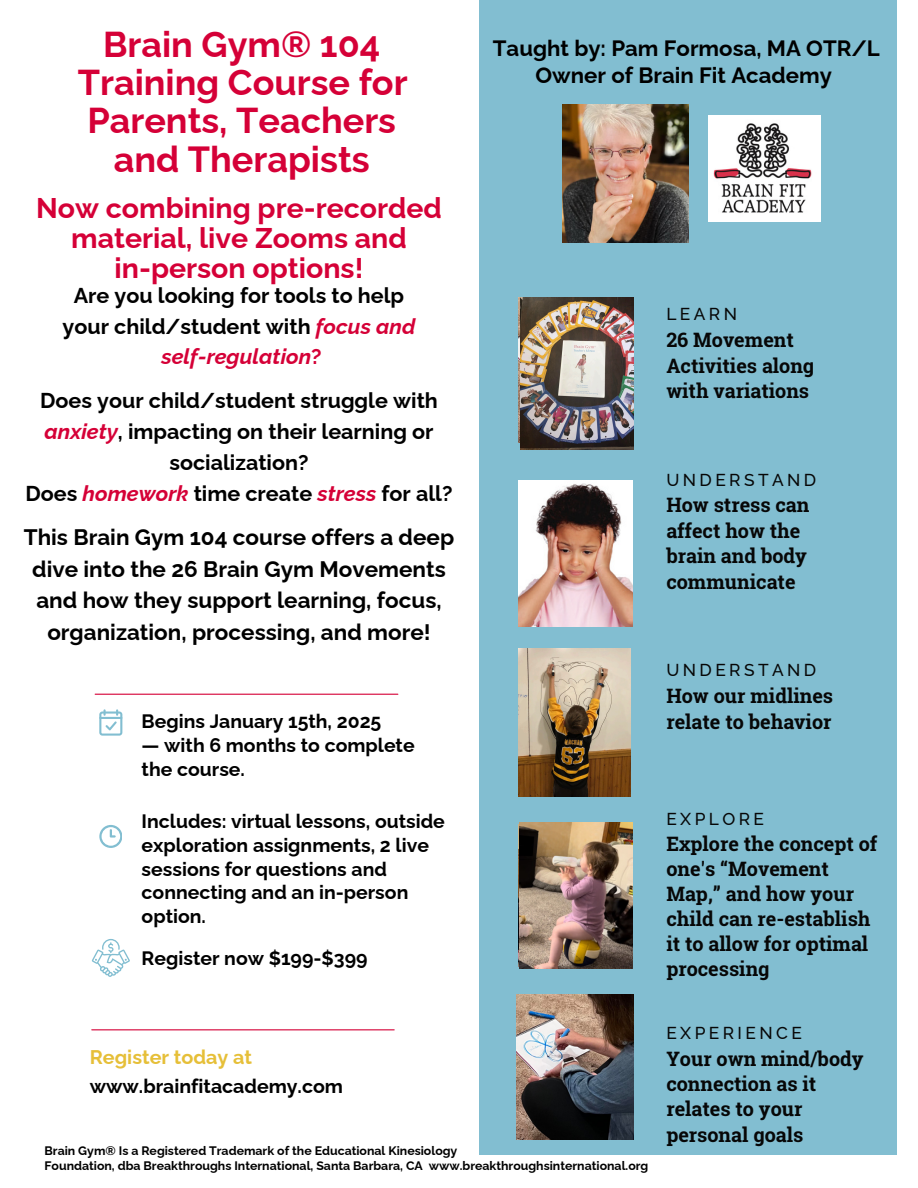
<style>
.page{position:relative;width:918px;height:1188px;background:#fff}
.page>*{position:absolute;margin:0;border:0;box-sizing:border-box;transform-origin:0 0}
.t1{font:700 36px/38.2px "Raleway";color:#d50037;text-align:center}
.t2{font:700 28.5px/30.3px "Raleway";color:#d50037;text-align:center}
.t3{font:700 22.5px/31.5px "Raleway";color:#000;text-align:center}
.t4{font:700 22.2px/27px "Raleway";color:#000;text-align:center}
.t5{font:700 21.45px/31.2px "Raleway";color:#000;text-align:center}
.t6{font:700 19.95px/25.3px "Roboto Slab";color:#070707}
.t7{font:700 19.8px "Raleway";color:#e6bf38}
.t8{font:700 19.5px "Raleway";color:#000}
.t9{font:700 19.35px/23.7px "Raleway";color:#000}
.t10{font:500 17.25px "Raleway";letter-spacing:.2em;color:#070707}
.t11{font:700 12.3px/15.5px "Raleway";color:#000}
.s1{font-style:italic;color:#d50037}
.s2{color:#d50037}
</style>
<div class="page">
<div style="left:480px;top:0;width:417px;height:1154px;background:#82bed1"></div>
<svg style="left:99px;top:709px;width:23px;height:26px"></svg>
<svg style="left:99px;top:825px;width:23px;height:22px"></svg>
<hr style="left:92px;top:1029px;width:302px;height:1px;background:#d50037">
<hr style="left:95px;top:694px;width:303px;height:1px;background:#d50037">
<img style="left:562px;top:104px;width:126px;height:139px">
<img style="left:519px;top:481px;width:113px;height:146px">
<img style="left:709px;top:115px;width:111px;height:107px">
<svg style="left:92px;top:939px;width:38px;height:38px"></svg>
<img style="left:516px;top:995px;width:117px;height:145px">
<img style="left:521px;top:297px;width:112px;height:152px">
<img style="left:518px;top:648px;width:113px;height:149px">
<img style="left:520px;top:823px;width:112px;height:146px">
<h4 class="t1" style="left:78px;top:25px;width:331px">Brain Gym® 104<br>Training Course for<br>Parents, Teachers and Therapists</h4>
<h4 class="t2" style="left:36px;top:192px;width:407px">Now combining pre-recorded material, live Zooms and in-person options!</h4>
<h4 class="t5" style="left:63px;top:280px;width:354px;line-height:30.5px">Are you looking for tools to help your child/student with <span class="s1">focus and self-regulation</span><span class="s2">?</span></h4>
<h4 class="t5" style="left:26px;top:384px;width:428px">Does your child/student struggle with <span class="s1">anxiety</span>, impacting on their learning or socialization?<br>Does <span class="s1">homework</span> time create <span class="s1">stress</span> for all?</h4>
<h4 class="t3" style="left:24px;top:522px;width:432px">This Brain Gym 104 course offers a deep dive into the 26 Brain Gym Movements and how they support learning, focus, organization, processing, and more!</h4>
<h5 class="t9" style="left:142px;top:710px;width:241px">Begins January 15th, 2025</h5>
<h5 class="t9" style="left:142px;top:733px;width:275px">— with 6 months to complete the course.</h5>
<h5 class="t9" style="left:142px;top:810px;width:305px">Includes: virtual lessons, outside exploration assignments, 2 live sessions for questions and connecting and an in-person option.</h5>
<h5 class="t9" style="left:142px;top:946px;width:227px">Register now $199-$399</h5>
<h4 class="t4" style="left:493px;top:35px;width:389px">Taught by: Pam Formosa, MA OTR/L<br>Owner of Brain Fit Academy</h4>
<h3 class="t10" style="left:666px;top:304px;width:72px">LEARN</h3>
<h3 class="t6" style="left:666px;top:327px;width:149px">26 Movement<br>Activities along with variations</h3>
<h3 class="t10" style="left:666px;top:470px;width:152px">UNDERSTAND</h3>
<h3 class="t6" style="left:666px;top:492px;width:145px">How stress can affect how the brain and body communicate</h3>
<h3 class="t10" style="left:666px;top:659px;width:152px">UNDERSTAND</h3>
<h3 class="t6" style="left:666px;top:682px;width:168px;line-height:26px">How our midlines relate to behavior</h3>
<h3 class="t10" style="left:666px;top:808px;width:99px">EXPLORE</h3>
<h3 class="t6" style="left:666px;top:831px;width:212px">Explore the concept of one's “Movement<br>Map,” and how your child can re-establish it to allow for optimal processing</h3>
<h5 class="t7" style="left:90px;top:1045px;width:164px">Register today at</h5>
<h4 class="t8" style="left:90px;top:1075px;width:255px">www.brainfitacademy.com</h4>
<p class="t11" style="left:45px;top:1143px;width:605px">Brain Gym® Is a Registered Trademark of the Educational Kinesiology<br>Foundation, dba Breakthroughs International, Santa Barbara, CA www.breakthroughsinternational.org</p>
<h3 class="t10" style="left:666px;top:1023px;width:137px">EXPERIENCE</h3>
<h3 class="t6" style="left:666px;top:1045px;width:199px">Your own mind/body connection as it relates to your personal goals</h3>
</div>
